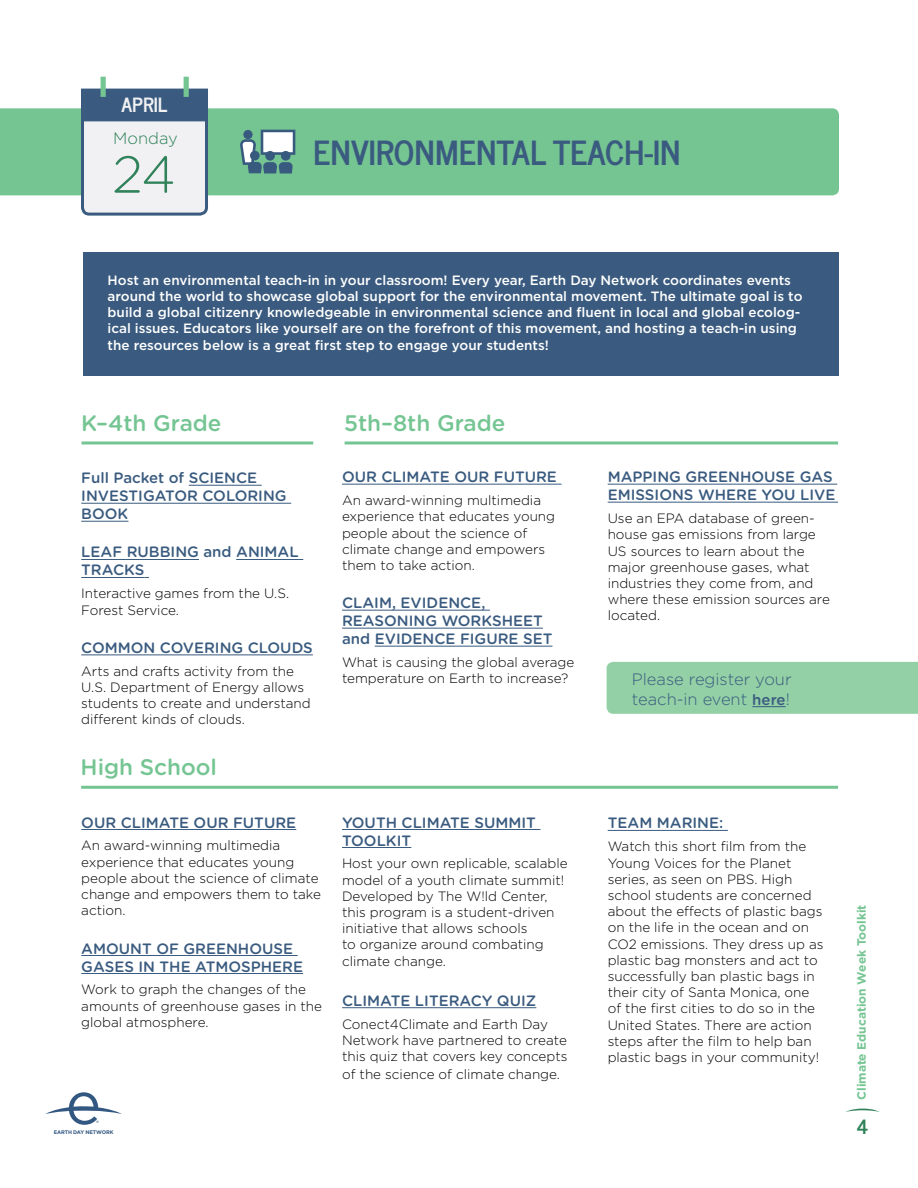
<style>
.page{position:relative;width:918px;height:1188px;background:#fff}
.page>*{position:absolute;margin:0;border:0;box-sizing:border-box;transform-origin:0 0}
.t1{font:300 51.9px "Gotham Rounded";color:#30825a}
.t2{font:700 33px "News Cycle";color:#3a5b7f}
.t3{font:500 22.5px "Gotham Rounded";color:#75c593}
.t4{font:700 19.5px "News Cycle";color:#f1f1f3}
.t5{font:700 19.5px "News Cycle";color:#30825a}
.t6{font:300 16.5px/19.8px "Gotham";color:#3a5b7f}
.t7{font:300 16.5px "Gotham Rounded";color:#30825a}
.t8{font:500 15px/18px "Gotham Rounded";color:#3a5b7f}
.t9{font:300 13.5px/16.2px "Gotham";color:#000}
.t10{font:500 13.5px/16.2px "Gotham";color:#fff}
.t11{font:700 12px "Gotham";color:#75c593}
.t12{font:700 5.25px "Gotham";letter-spacing:-.025em;color:#325781}
.t13{font:700 3.45px "Gotham";color:#325781}
.s1{font-family:"Gotham Rounded";font-weight:500;font-size:15px}
</style>
<div class="page">
<svg style="left:45px;top:1092px;width:77px;height:33px"></svg>
<svg style="left:846px;top:1109px;width:33px;height:3px"></svg>
<div style="left:83px;top:252px;width:756px;height:123px;background:#3a5b7f"></div>
<div style="left:0;top:108px;width:839px;height:87px;background:#75c593"></div>
<div style="left:607px;top:662px;width:311px;height:52px;background:#93d0a6"></div>
<hr style="left:189px;top:485px;width:73px;height:1px;background:#3a5b7f">
<hr style="left:81px;top:503px;width:210px;height:1px;background:#3a5b7f">
<hr style="left:81px;top:521px;width:47px;height:1px;background:#3a5b7f">
<hr style="left:81px;top:559px;width:118px;height:1px;background:#3a5b7f">
<hr style="left:236px;top:559px;width:67px;height:1px;background:#3a5b7f">
<hr style="left:81px;top:577px;width:63px;height:1px;background:#3a5b7f">
<hr style="left:81px;top:655px;width:232px;height:1px;background:#3a5b7f">
<hr style="left:342px;top:484px;width:220px;height:1px;background:#3a5b7f">
<hr style="left:342px;top:610px;width:148px;height:1px;background:#3a5b7f">
<hr style="left:342px;top:628px;width:201px;height:1px;background:#3a5b7f">
<hr style="left:375px;top:646px;width:177px;height:1px;background:#3a5b7f">
<hr style="left:81px;top:829px;width:215px;height:1px;background:#3a5b7f">
<hr style="left:81px;top:955px;width:217px;height:1px;background:#3a5b7f">
<hr style="left:81px;top:973px;width:222px;height:1px;background:#3a5b7f">
<hr style="left:752px;top:706px;width:34px;height:1px;background:#3a5b7f">
<hr style="left:82px;top:441px;width:231px;height:3px;background:#75c593">
<hr style="left:345px;top:441px;width:493px;height:3px;background:#75c593">
<hr style="left:81px;top:786px;width:757px;height:3px;background:#75c593">
<hr style="left:608px;top:484px;width:229px;height:1px;background:#3a5b7f">
<hr style="left:608px;top:502px;width:230px;height:1px;background:#3a5b7f">
<hr style="left:342px;top:829px;width:198px;height:1px;background:#3a5b7f">
<hr style="left:342px;top:847px;width:69px;height:1px;background:#3a5b7f">
<hr style="left:342px;top:1007px;width:194px;height:1px;background:#3a5b7f">
<hr style="left:608px;top:830px;width:120px;height:1px;background:#3a5b7f">
<svg style="left:240px;top:130px;width:55px;height:44px"></svg>
<svg style="left:80px;top:87px;width:130px;height:129px"></svg>
<div style="left:83px;top:91px;width:123px;height:30px;background:#3a5b7f"></div>
<div style="left:101px;top:77px;width:5px;height:20px;background:#75c593"></div>
<div style="left:184px;top:77px;width:5px;height:20px;background:#75c593"></div>
<h3 class="t4" style="left:121px;top:88px;width:48px">APRIL</h3>
<p class="t7" style="left:113px;top:129px;width:66px">Monday</p>
<h1 class="t1" style="left:112px;top:146px;width:65px">24</h1>
<h2 class="t2" style="left:313px;top:123px;width:369px">ENVIRONMENTAL TEACH-IN</h2>
<p class="t10" style="left:108px;top:272px;width:696px">Host an environmental teach-in in your classroom! Every year, Earth Day Network coordinates events around the world to showcase global support for the environmental movement. The ultimate goal is to build a global citizenry knowledgeable in environmental science and fluent in local and global ecolog&shy;ical issues. Educators like yourself are on the forefront of this movement, and hosting a teach-in using the resources below is a great first step to engage your students!</p>
<h3 class="t3" style="left:81px;top:410px;width:142px">K–4th Grade</h3>
<h3 class="t3" style="left:344px;top:410px;width:163px">5th–8th Grade</h3>
<p class="t8" style="left:81px;top:469px;width:207px">Full Packet of SCIENCE<br>INVESTIGATOR COLORING<br>BOOK</p>
<p class="t8" style="left:81px;top:543px;width:219px">LEAF RUBBING and ANIMAL<br>TRACKS</p>
<p class="t9" style="left:81px;top:585px;width:209px">Interactive games from the U.S.<br>Forest Service.</p>
<p class="t8" style="left:81px;top:639px;width:233px">COMMON COVERING CLOUDS</p>
<p class="t9" style="left:81px;top:663px;width:231px">Arts and crafts activity from the<br>U.S. Department of Energy allows students to create and understand different kinds of clouds.</p>
<h3 class="t3" style="left:81px;top:755px;width:138px">High School</h3>
<p class="t8" style="left:81px;top:813px;width:216px">OUR CLIMATE OUR FUTURE</p>
<p class="t9" style="left:81px;top:837px;width:241px">An award-winning multimedia experience that educates young people about the science of climate change and empowers them to take action.</p>
<p class="t8" style="left:81px;top:939px;width:223px">AMOUNT OF GREENHOUSE<br>GASES IN THE ATMOSPHERE</p>
<p class="t9" style="left:81px;top:981px;width:242px">Work to graph the changes of the amounts of greenhouse gases in the global atmosphere.</p>
<p class="t13" style="left:96px;top:1120px;width:4px">®</p>
<p class="t12" style="left:54px;top:1130px;width:61px">EARTH DAY NETWORK</p>
<p class="t8" style="left:342px;top:468px;width:216px">OUR CLIMATE OUR FUTURE</p>
<p class="t9" style="left:342px;top:492px;width:215px">An award-winning multimedia experience that educates young people about the science of climate change and empowers them to take action.</p>
<p class="t8" style="left:342px;top:594px;width:212px">CLAIM, EVIDENCE,<br>REASONING WORKSHEET and EVIDENCE FIGURE SET</p>
<p class="t9" style="left:342px;top:654px;width:234px">What is causing the global average temperature on Earth to increase?</p>
<p class="t8" style="left:342px;top:813px;width:195px">YOUTH CLIMATE SUMMIT<br>TOOLKIT</p>
<p class="t9" style="left:342px;top:855px;width:227px">Host your own replicable, scalable model of a youth climate summit!<br>Developed by The W!ld Center, this program is a student-driven initiative that allows schools<br>to organize around combating climate change.</p>
<p class="t8" style="left:342px;top:991px;width:196px">CLIMATE LITERACY QUIZ</p>
<p class="t9" style="left:342px;top:1015px;width:227px">Conect4Climate and Earth Day<br>Network have partnered to create this quiz that covers key concepts</p>
<p class="t9" style="left:342px;top:1066px;width:219px">of the science of climate change.</p>
<p class="t8" style="left:608px;top:468px;width:229px">MAPPING GREENHOUSE GAS<br>EMISSIONS WHERE YOU LIVE</p>
<p class="t9" style="left:608px;top:510px;width:224px">Use an EPA database of green&shy;house gas emissions from large<br>US sources to learn about the major greenhouse gases, what industries they come from, and where these emission sources are located.</p>
<p class="t6" style="left:632px;top:669px;width:161px">Please register your teach-in event <span class="s1">here</span>!</p>
<p class="t8" style="left:608px;top:814px;width:117px">TEAM MARINE:</p>
<p class="t9" style="left:608px;top:838px;width:217px">Watch this short film from the<br>Young Voices for the Planet series, as seen on PBS. High school students are concerned about the effects of plastic bags on the life in the ocean and on<br>CO2 emissions. They dress up as plastic bag monsters and act to successfully ban plastic bags in their city of Santa Monica, one of the first cities to do so in the<br>United States. There are action steps after the film to help ban plastic bags in your community!</p>
<p class="t11" style="left:853px;top:1100px;width:197px;rotate:-90deg">Climate Education Week Toolkit</p>
<h3 class="t5" style="left:856px;top:1110px;width:14px">4</h3>
</div>
